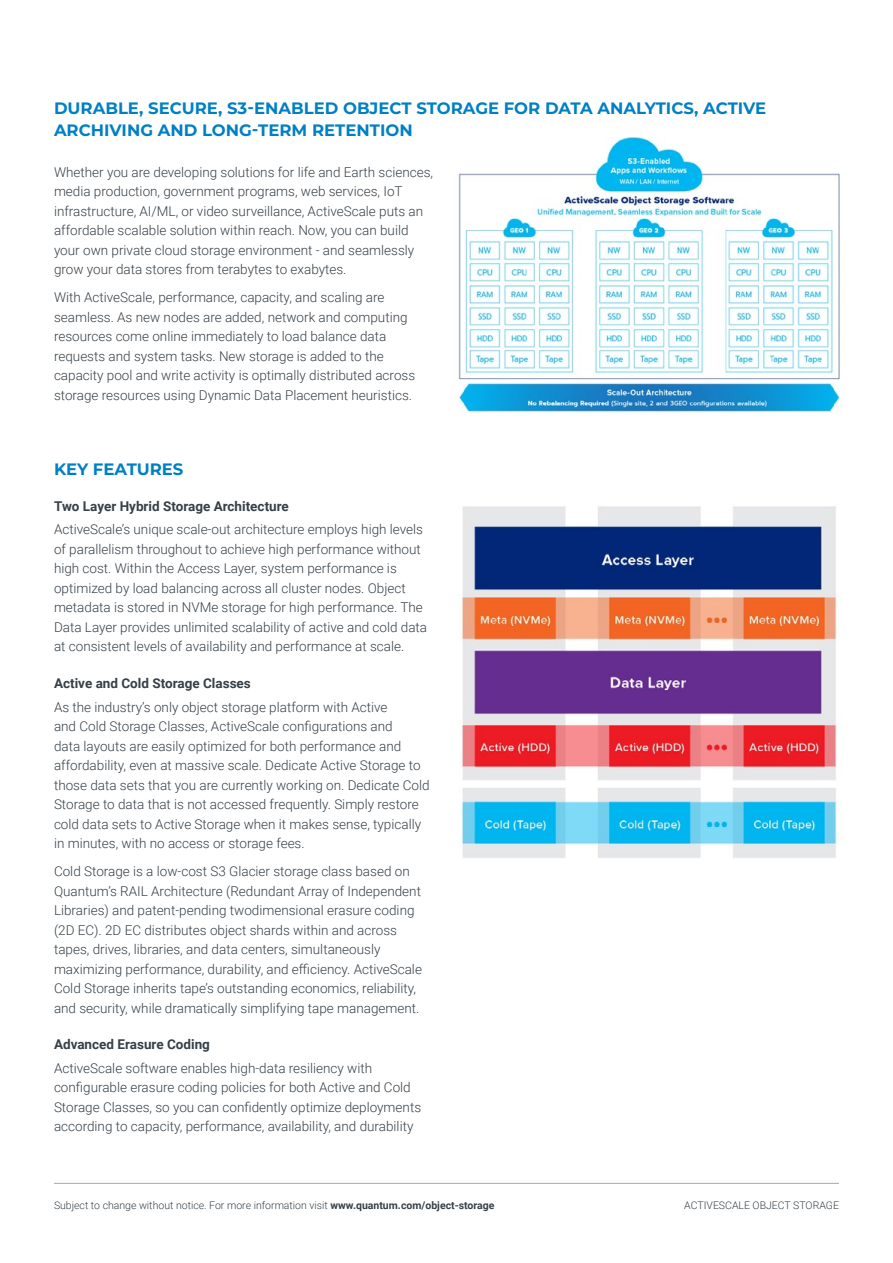
<style>
.page{position:relative;width:893px;height:1263px;background:#fff}
.page>*{position:absolute;margin:0;border:0;box-sizing:border-box;transform-origin:0 0}
.t1{font:700 16.5px/22.5px "Montserrat";color:#0080c4}
.t2{font:300 13.5px/19.5px "Roboto";color:#364048}
.t3{font:300 13.5px/19.5px "Roboto";color:#384047}
.t4{font:700 13.5px "Roboto";color:#364048}
.t5{font:300 10.5px "Roboto";color:#364048}
.s1{font-weight:700}
</style>
<div class="page">
<hr style="left:54px;top:1183px;width:785px;height:1px;background:#a7a9ac">
<img style="left:458px;top:137px;width:382px;height:276px">
<img style="left:462px;top:506px;width:375px;height:352px">
<p class="t1" style="left:54px;top:96px;width:714px">DURABLE, SECURE, S3-ENABLED OBJECT STORAGE FOR DATA ANALYTICS, ACTIVE<br>ARCHIVING AND LONG-TERM RETENTION</p>
<p class="t3" style="left:54px;top:162px;width:381px">Whether you are developing solutions for life and Earth sciences, media production, government programs, web services, IoT infrastructure, AI/ML, or video surveillance, ActiveScale puts an affordable scalable solution within reach. Now, you can build your own private cloud storage environment - and seamlessly grow your data stores from terabytes to exabytes.</p>
<p class="t3" style="left:54px;top:287px;width:363px">With ActiveScale, performance, capacity, and scaling are seamless. As new nodes are added, network and computing resources come online immediately to load balance data requests and system tasks. New storage is added to the capacity pool and write activity is optimally distributed across storage resources using Dynamic Data Placement heuristics.</p>
<p class="t1" style="left:54px;top:457px;width:131px">KEY FEATURES</p>
<p class="t4" style="left:54px;top:496px;width:236px">Two Layer Hybrid Storage Architecture</p>
<p class="t2" style="left:54px;top:519px;width:375px">ActiveScale’s unique scale-out architecture employs high levels of parallelism throughout to achieve high performance without high cost. Within the Access Layer, system performance is optimized by load balancing across all cluster nodes. Object metadata is stored in NVMe storage for high performance. The Data Layer provides unlimited scalability of active and cold data at consistent levels of availability and performance at scale.</p>
<p class="t4" style="left:54px;top:674px;width:198px">Active and Cold Storage Classes</p>
<p class="t2" style="left:54px;top:696px;width:377px">As the industry’s only object storage platform with Active<br>and Cold Storage Classes, ActiveScale configurations and<br>data layouts are easily optimized for both performance and affordability, even at massive scale. Dedicate Active Storage to those data sets that you are currently working on. Dedicate Cold Storage to data that is not accessed frequently. Simply restore cold data sets to Active Storage when it makes sense, typically in minutes, with no access or storage fees.</p>
<p class="t2" style="left:54px;top:861px;width:369px">Cold Storage is a low-cost S3 Glacier storage class based on Quantum’s RAIL Architecture (Redundant Array of Independent Libraries) and patent-pending twodimensional erasure coding (2D EC). 2D EC distributes object shards within and across tapes, drives, libraries, and data centers, simultaneously maximizing performance, durability, and efficiency. ActiveScale Cold Storage inherits tape’s outstanding economics, reliability, and security, while dramatically simplifying tape management.</p>
<p class="t4" style="left:54px;top:1035px;width:157px">Advanced Erasure Coding</p>
<p class="t2" style="left:54px;top:1058px;width:369px">ActiveScale software enables high-data resiliency with configurable erasure coding policies for both Active and Cold Storage Classes, so you can confidently optimize deployments according to capacity, performance, availability, and durability</p>
<p class="t5" style="left:54px;top:1198px;width:442px">Subject to change without notice. For more information visit <span class="s1">www.quantum.com/object-storage</span></p>
<p class="t5" style="left:684px;top:1198px;width:156px">ACTIVESCALE OBJECT STORAGE</p>
</div>
